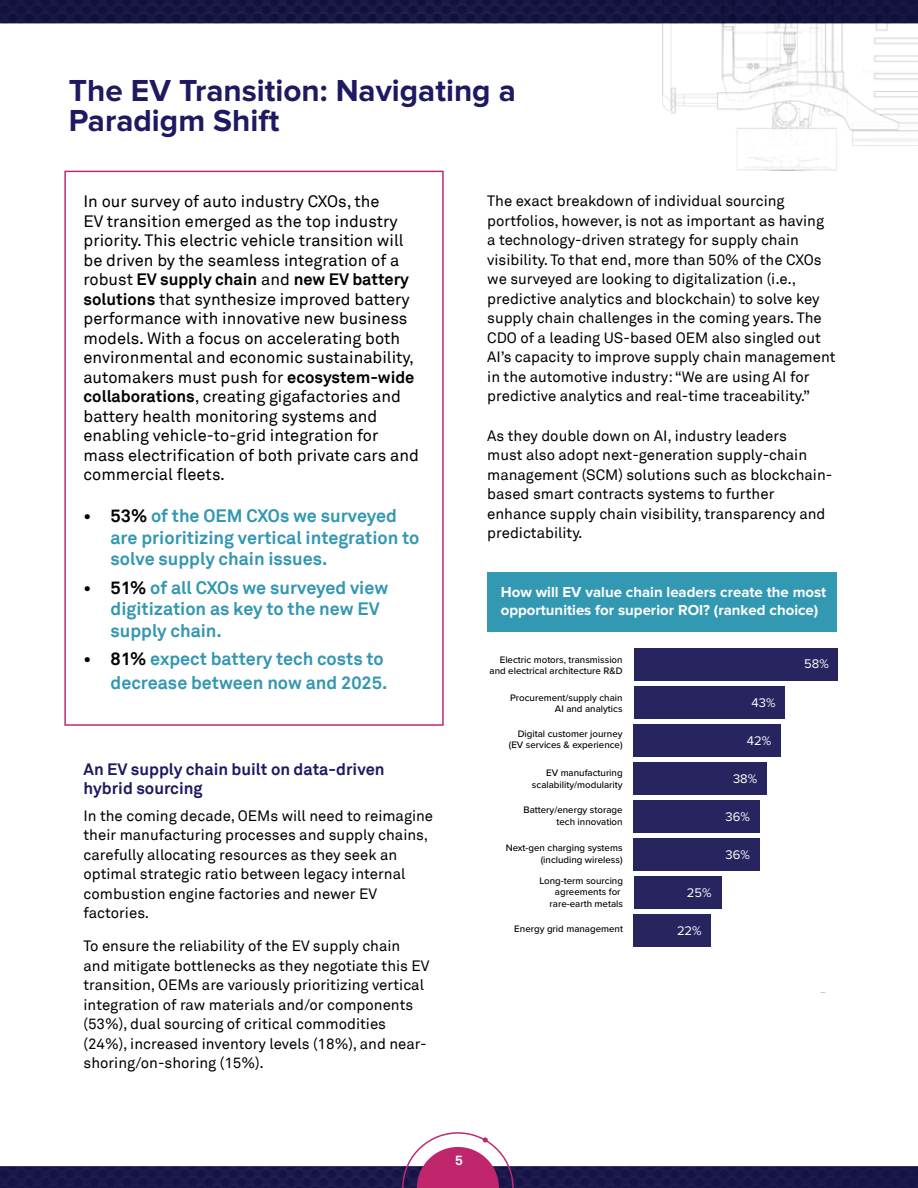
<style>
.page{position:relative;width:918px;height:1188px;background:#fff}
.page>*{position:absolute;margin:0;border:0;box-sizing:border-box;transform-origin:0 0}
.t1{font:700 31.5px/30px "Proxima Nova";color:#1e1a62}
.t2{font:700 18px/21.6px "Wipro Akkurat TT";color:#3397b2}
.t3{font:16.5px/19.5px "Wipro Akkurat TT";color:#000}
.t4{font:700 16.5px/19.5px "Wipro Akkurat TT";color:#1e1a62}
.t5{font:15px/19.5px "Wipro Akkurat TT";color:#000}
.t6{font:700 15px/18px "Proxima Nova";color:#fff}
.t7{font:700 13.5px "Wipro Akkurat TT";color:#fff}
.t8{font:13.05px "Proxima Nova";color:#fff}
.t9{font:500 9.75px/11.7px "Proxima Nova";color:#000;text-align:right}
.s1{font-weight:700}
.s2{color:#000}
</style>
<div class="page">
<div style="left:0;top:0;width:918px;height:23px;background:#181642"></div>
<div style="left:0;top:1166px;width:918px;height:22px;background:#191649"></div>
<img style="left:662px;top:0;width:256px;height:171px">
<svg style="left:400px;top:1132px;width:116px;height:56px"></svg>
<div style="left:487px;top:572px;width:350px;height:60px;background:#3399b3"></div>
<div style="left:64px;top:171px;width:380px;height:555px;border:2px solid #bd2b70"></div>
<div style="left:634px;top:648px;width:203px;height:33px;background:#282460"></div>
<div style="left:634px;top:687px;width:151px;height:32px;background:#282460"></div>
<div style="left:634px;top:725px;width:147px;height:32px;background:#282460"></div>
<div style="left:634px;top:763px;width:133px;height:32px;background:#282460"></div>
<div style="left:634px;top:801px;width:126px;height:32px;background:#282460"></div>
<div style="left:634px;top:839px;width:126px;height:32px;background:#282460"></div>
<div style="left:634px;top:877px;width:87px;height:32px;background:#282460"></div>
<div style="left:634px;top:915px;width:77px;height:32px;background:#282460"></div>
<h1 class="t1" style="left:69px;top:77px;width:449px">The EV Transition: Navigating a<br>Paradigm Shift</h1>
<p class="t3" style="left:84px;top:192px;width:337px">In our survey of auto industry CXOs, the<br>EV transition emerged as the top industry priority. This electric vehicle transition will be driven by the seamless integration of a robust <span class="s1">EV supply chain</span> and <span class="s1">new EV battery solutions</span> that synthesize improved battery performance with innovative new business models. With a focus on accelerating both environmental and economic sustainability, automakers must push for <span class="s1">ecosystem-wide collaborations</span>, creating gigafactories and battery health monitoring systems and enabling vehicle-to-grid integration for mass electrification of both private cars and commercial fleets.</p>
<p class="t2" style="left:111px;top:505px;width:311px;text-indent:-27px"><span class="s2">• 53%</span> of the OEM CXOs we surveyed are prioritizing vertical integration to solve supply chain issues.</p>
<p class="t2" style="left:111px;top:576px;width:279px;text-indent:-27px"><span class="s2">• 51%</span> of all CXOs we surveyed view digitization as key to the new EV supply chain.</p>
<p class="t2" style="left:84px;top:647px;width:305px;line-height:23.4px;text-align:right"><span class="s2">• 81%</span> expect battery tech costs to decrease between now and 2025.</p>
<p class="t4" style="left:84px;top:759px;width:303px">An EV supply chain built on data-driven hybrid sourcing</p>
<p class="t5" style="left:84px;top:806px;width:351px">In the coming decade, OEMs will need to reimagine their manufacturing processes and supply chains, carefully allocating resources as they seek an optimal strategic ratio between legacy internal combustion engine factories and newer EV factories.</p>
<p class="t5" style="left:84px;top:936px;width:348px">To ensure the reliability of the EV supply chain and mitigate bottlenecks as they negotiate this EV transition, OEMs are variously prioritizing vertical integration of raw materials and/or components (53%), dual sourcing of critical commodities (24%), increased inventory levels (18%), and near&shy;shoring/on-shoring (15%).</p>
<p class="t5" style="left:487px;top:191px;width:350px">The exact breakdown of individual sourcing portfolios, however, is not as important as having a technology-driven strategy for supply chain visibility. To that end, more than 50% of the CXOs we surveyed are looking to digitalization (i.e., predictive analytics and blockchain) to solve key supply chain challenges in the coming years. The CDO of a leading US-based OEM also singled out AI’s capacity to improve supply chain management in the automotive industry: “We are using AI for predictive analytics and real-time traceability.”</p>
<p class="t5" style="left:487px;top:426px;width:347px">As they double down on AI, industry leaders<br>must also adopt next-generation supply-chain management (SCM) solutions such as blockchain&shy;based smart contracts systems to further enhance supply chain visibility, transparency and predictability.</p>
<p class="t6" style="left:501px;top:583px;width:327px">How will EV value chain leaders create the most opportunities for superior ROI? (ranked choice)</p>
<p class="t9" style="left:490px;top:653px;width:135px">Electric motors, transmission and electrical architecture R&amp;D</p>
<p class="t9" style="left:510px;top:691px;width:114px">Procurement/supply chain<br>AI and analytics</p>
<p class="t9" style="left:509px;top:727px;width:115px">Digital customer journey (EV services &amp; experience)</p>
<p class="t9" style="left:532px;top:767px;width:92px">EV manufacturing scalability/modularity</p>
<p class="t9" style="left:524px;top:804px;width:101px">Battery/energy storage tech innovation</p>
<p class="t8" style="left:752px;top:693px;width:25px">43%</p>
<p class="t8" style="left:747px;top:731px;width:26px">42%</p>
<p class="t8" style="left:733px;top:769px;width:26px">38%</p>
<p class="t8" style="left:726px;top:806px;width:26px">36%</p>
<p class="t9" style="left:506px;top:842px;width:118px">Next-gen charging systems (including wireless)</p>
<p class="t8" style="left:726px;top:845px;width:26px">36%</p>
<p class="t9" style="left:539px;top:874px;width:85px">Long-term sourcing agreements for rare-earth metals</p>
<p class="t9" style="left:514px;top:922px;width:110px">Energy grid management</p>
<p class="t8" style="left:687px;top:883px;width:26px">25%</p>
<p class="t8" style="left:677px;top:921px;width:26px">22%</p>
<p class="t8" style="left:804px;top:654px;width:26px">58%</p>
<p class="t7" style="left:455px;top:1152px;width:9px">5</p>
</div>
